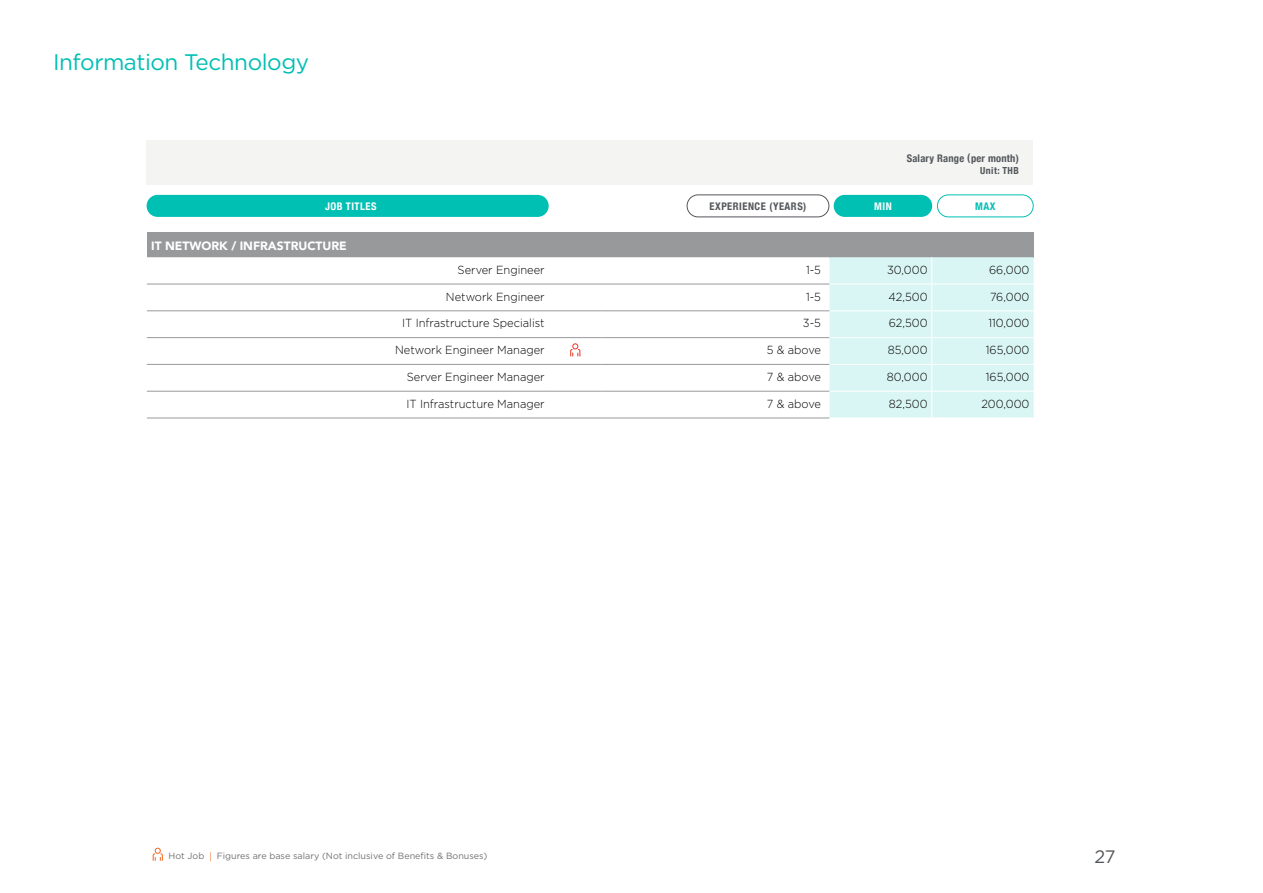
<style>
.page{position:relative;width:1263px;height:893px;background:#fff}
.page>*{position:absolute;margin:0;border:0;box-sizing:border-box;transform-origin:0 0}
.t1{font:22.5px "Gotham";letter-spacing:-.02em;color:#00bfb3}
.t2{font:18px "Gotham";color:#53565a}
.t3{font:900 12px "Avenir";color:#fff}
.t4{font:300 11.7px "Gotham";color:#000;scale:.95 1}
.t5{font:700 condensed 10.5px "Helvetica Neue";letter-spacing:.03em;color:#53565a}
.t6{font:700 condensed 10.5px "Helvetica Neue";letter-spacing:.05em;color:#53565a}
.t7{font:700 condensed 10.5px "Helvetica Neue";letter-spacing:.05em;color:#fff}
.t8{font:700 condensed 10.5px "Helvetica Neue";color:#00bfb3}
.t9{font:700 condensed 9.75px "Helvetica Neue";letter-spacing:.05em;color:#53565a}
.t10{font:9px "Gotham";color:#717073}
.s1{font-family:"Avenir";color:#f26a24}
</style>
<div class="page">
<svg style="left:152px;top:847px;width:11px;height:14px"></svg>
<div style="left:147px;top:195px;width:402px;height:22px;background:#00bfb3;border-radius:11px"></div>
<div style="left:937px;top:195px;width:96px;height:22px;border:1px solid #00bfb3;border-radius:11px"></div>
<div style="left:834px;top:195px;width:98px;height:22px;background:#00bfb3;border-radius:11px"></div>
<div style="left:687px;top:195px;width:142px;height:22px;border:1px solid #53565a;border-radius:11px"></div>
<div style="left:147px;top:232px;width:887px;height:25px;background:#97999b"></div>
<svg style="left:147px;top:257px;width:682px;height:161px"></svg>
<hr style="left:147px;top:311px;width:402px;height:1px;background:#97999b">
<hr style="left:549px;top:311px;width:53px;height:1px;background:#97999b">
<hr style="left:602px;top:311px;width:227px;height:1px;background:#97999b">
<hr style="left:147px;top:337px;width:402px;height:1px;background:#97999b">
<hr style="left:549px;top:337px;width:53px;height:1px;background:#97999b">
<hr style="left:602px;top:337px;width:227px;height:1px;background:#97999b">
<hr style="left:147px;top:364px;width:402px;height:1px;background:#97999b">
<hr style="left:549px;top:364px;width:53px;height:1px;background:#97999b">
<hr style="left:602px;top:364px;width:227px;height:1px;background:#97999b">
<hr style="left:147px;top:391px;width:402px;height:1px;background:#97999b">
<hr style="left:549px;top:391px;width:53px;height:1px;background:#97999b">
<hr style="left:602px;top:391px;width:227px;height:1px;background:#97999b">
<hr style="left:147px;top:418px;width:402px;height:1px;background:#97999b">
<hr style="left:549px;top:418px;width:53px;height:1px;background:#97999b">
<hr style="left:602px;top:418px;width:227px;height:1px;background:#97999b">
<hr style="left:147px;top:284px;width:402px;height:1px;background:#97999b">
<hr style="left:549px;top:284px;width:53px;height:1px;background:#97999b">
<hr style="left:602px;top:284px;width:227px;height:1px;background:#97999b">
<svg style="left:829px;top:257px;width:205px;height:161px;background:#daf6f4"></svg>
<svg style="left:570px;top:343px;width:11px;height:14px"></svg>
<div style="left:147px;top:141px;width:886px;height:44px;background:#f4f4f3"></div>
<h1 class="t1" style="left:53px;top:49px;width:257px">Information Technology</h1>
<p class="t5" style="left:907px;top:149px;width:114px">Salary Range (per month)</p>
<p class="t9" style="left:980px;top:162px;width:40px">Unit: THB</p>
<p class="t7" style="left:325px;top:197px;width:53px">JOB TITLES</p>
<p class="t6" style="left:710px;top:197px;width:98px">EXPERIENCE (YEARS)</p>
<p class="t7" style="left:874px;top:197px;width:19px">MIN</p>
<p class="t8" style="left:975px;top:197px;width:22px">MAX</p>
<p class="t3" style="left:151px;top:235px;width:197px">IT NETWORK / INFRASTRUCTURE</p>
<p class="t4" style="left:458px;top:263px;width:93px">Server Engineer</p>
<p class="t4" style="left:806px;top:263px;width:17px">1-5</p>
<p class="t4" style="left:887px;top:263px;width:44px">30,000</p>
<p class="t4" style="left:989px;top:263px;width:44px">66,000</p>
<p class="t4" style="left:446px;top:290px;width:105px">Network Engineer</p>
<p class="t4" style="left:806px;top:290px;width:17px">1-5</p>
<p class="t4" style="left:888px;top:290px;width:43px">42,500</p>
<p class="t4" style="left:990px;top:290px;width:43px">76,000</p>
<p class="t4" style="left:402px;top:317px;width:152px">IT Infrastructure Specialist</p>
<p class="t4" style="left:803px;top:317px;width:20px">3-5</p>
<p class="t4" style="left:889px;top:317px;width:42px">62,500</p>
<p class="t4" style="left:988px;top:317px;width:45px">110,000</p>
<p class="t4" style="left:395px;top:344px;width:159px">Network Engineer Manager</p>
<p class="t4" style="left:767px;top:344px;width:59px">5 &amp; above</p>
<p class="t4" style="left:888px;top:344px;width:43px">85,000</p>
<p class="t4" style="left:986px;top:344px;width:47px">165,000</p>
<p class="t4" style="left:407px;top:370px;width:147px">Server Engineer Manager</p>
<p class="t4" style="left:767px;top:370px;width:58px">7 &amp; above</p>
<p class="t4" style="left:887px;top:370px;width:44px">80,000</p>
<p class="t4" style="left:986px;top:370px;width:47px">165,000</p>
<p class="t4" style="left:406px;top:397px;width:147px">IT Infrastructure Manager</p>
<p class="t4" style="left:767px;top:397px;width:58px">7 &amp; above</p>
<p class="t4" style="left:889px;top:397px;width:42px">82,500</p>
<p class="t4" style="left:981px;top:397px;width:52px">200,000</p>
<p class="t10" style="left:169px;top:851px;width:320px">Hot Job <span class="s1">|</span> Figures are base salary (Not inclusive of Benefits &amp; Bonuses)</p>
<h2 class="t2" style="left:1094px;top:847px;width:23px">27</h2>
</div>
